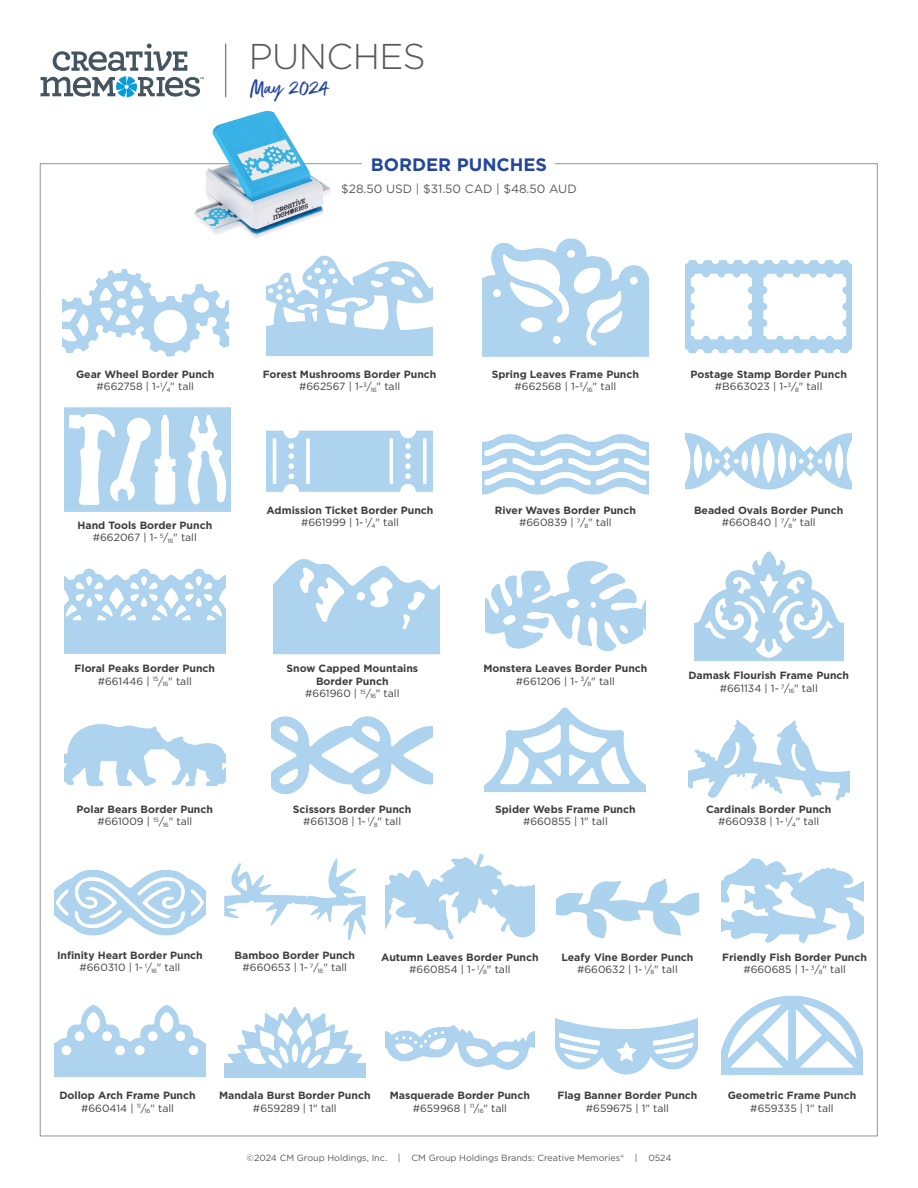
<style>
.page{position:relative;width:918px;height:1188px;background:#fff}
.page>*{position:absolute;margin:0;border:0;box-sizing:border-box;transform-origin:0 0}
.t1{font:300 35.85px "Gotham";letter-spacing:-.015em;color:#57585a}
.t2{font:24px "Better Times";color:#22469d}
.t3{font:700 18px "Gotham";color:#22469d}
.t4{font:12px "Gotham";color:#57585a}
.Paragraph_Style_2{font:700 10.5px/12.6px "Gotham";color:#3e3e3f;text-align:center}
.t5{font:9px "Gotham";color:#57585a}
.s1{font-weight:400}
</style>
<div class="page">
<hr style="left:225px;top:44px;width:1px;height:53px;background:#57585a">
<svg style="left:41px;top:44px;width:163px;height:53px"></svg>
<img style="left:64px;top:568px;width:161px;height:86px">
<img style="left:694px;top:551px;width:149px;height:110px">
<img style="left:485px;top:561px;width:161px;height:91px">
<img style="left:64px;top:724px;width:161px;height:63px">
<img style="left:485px;top:707px;width:161px;height:85px">
<img style="left:385px;top:854px;width:149px;height:86px">
<img style="left:721px;top:858px;width:143px;height:85px">
<img style="left:224px;top:1007px;width:142px;height:70px">
<img style="left:385px;top:1025px;width:150px;height:45px">
<img style="left:55px;top:869px;width:150px;height:67px">
<img style="left:55px;top:1005px;width:150px;height:72px">
<img style="left:224px;top:858px;width:141px;height:82px">
<img style="left:556px;top:878px;width:143px;height:61px">
<img style="left:688px;top:719px;width:161px;height:82px">
<img style="left:187px;top:97px;width:152px;height:141px">
<img style="left:721px;top:995px;width:142px;height:80px">
<img style="left:556px;top:1018px;width:141px;height:57px">
<img style="left:272px;top:716px;width:160px;height:78px">
<img style="left:482px;top:434px;width:166px;height:61px">
<img style="left:686px;top:433px;width:166px;height:57px">
<img style="left:267px;top:430px;width:166px;height:62px">
<img style="left:65px;top:407px;width:166px;height:105px">
<img style="left:273px;top:559px;width:166px;height:96px">
<img style="left:686px;top:260px;width:166px;height:93px">
<img style="left:482px;top:238px;width:166px;height:119px">
<img style="left:267px;top:226px;width:166px;height:130px">
<img style="left:62px;top:229px;width:166px;height:128px">
<p class="t1" style="left:249px;top:34px;width:179px">PUNCHES</p>
<p class="t2" style="left:250px;top:75px;width:80px">May 2024</p>
<p class="t3" style="left:371px;top:153px;width:178px">BORDER PUNCHES</p>
<p class="t4" style="left:341px;top:181px;width:237px">$28.50 USD | $31.50 CAD | $48.50 AUD</p>
<p class="Paragraph_Style_2" style="left:76px;top:368px;width:140px">Gear Wheel Border Punch <span class="s1">#662758 | 1-</span><sup>1</sup><span class="s1">/</span><sub>4</sub><span class="s1">" tall</span></p>
<p class="Paragraph_Style_2" style="left:263px;top:368px;width:175px">Forest Mushrooms Border Punch <span class="s1">#662567 | 1-</span><sup>3</sup><span class="s1">/</span><sub>16</sub><span class="s1">" tall</span></p>
<p class="Paragraph_Style_2" style="left:492px;top:368px;width:149px">Spring Leaves Frame Punch <span class="s1">#662568 | 1-</span><sup>3</sup><span class="s1">/</span><sub>16</sub><span class="s1">" tall</span></p>
<p class="Paragraph_Style_2" style="left:691px;top:368px;width:158px">Postage Stamp Border Punch <span class="s1">#B663023 | 1-</span><sup>3</sup><span class="s1">/</span><sub>8</sub><span class="s1">" tall</span></p>
<p class="Paragraph_Style_2" style="left:77px;top:519px;width:136px">Hand Tools Border Punch <span class="s1">#662067 | 1-</span> <sup>5</sup><span class="s1">/</span><sub>16</sub><span class="s1">" tall</span></p>
<p class="Paragraph_Style_2" style="left:267px;top:504px;width:168px">Admission Ticket Border Punch <span class="s1">#661999 | 1-</span> <sup>1</sup><span class="s1">/</span><sub>4</sub><span class="s1">" tall</span></p>
<p class="Paragraph_Style_2" style="left:495px;top:504px;width:143px">River Waves Border Punch <span class="s1">#660839 |</span> <sup>7</sup><span class="s1">/</span><sub>8</sub><span class="s1">" tall</span></p>
<p class="Paragraph_Style_2" style="left:694px;top:504px;width:151px">Beaded Ovals Border Punch <span class="s1">#660840 |</span> <sup>7</sup><span class="s1">/</span><sub>8</sub><span class="s1">" tall</span></p>
<p class="Paragraph_Style_2" style="left:75px;top:662px;width:142px">Floral Peaks Border Punch <span class="s1">#661446 |</span> <sup>15</sup><span class="s1">/</span><sub>16</sub><span class="s1">" tall</span></p>
<p class="Paragraph_Style_2" style="left:287px;top:662px;width:133px">Snow Capped Mountains<br>Border Punch<br><span class="s1">#661960 |</span> <sup>15</sup><span class="s1">/</span><sub>16</sub><span class="s1">" tall</span></p>
<p class="Paragraph_Style_2" style="left:483px;top:662px;width:166px">Monstera Leaves Border Punch <span class="s1">#661206 | 1-</span> <sup>3</sup><span class="s1">/</span><sub>8</sub><span class="s1">" tall</span></p>
<p class="Paragraph_Style_2" style="left:688px;top:669px;width:162px">Damask Flourish Frame Punch <span class="s1">#661134 | 1-</span> <sup>7</sup><span class="s1">/</span><sub>16</sub><span class="s1">" tall</span></p>
<p class="Paragraph_Style_2" style="left:77px;top:803px;width:138px">Polar Bears Border Punch <span class="s1">#661009 |</span> <sup>15</sup><span class="s1">/</span><sub>16</sub><span class="s1">" tall</span></p>
<p class="Paragraph_Style_2" style="left:293px;top:803px;width:120px">Scissors Border Punch <span class="s1">#661308 | 1-</span> <sup>1</sup><span class="s1">/</span><sub>8</sub><span class="s1">" tall</span></p>
<p class="Paragraph_Style_2" style="left:495px;top:803px;width:142px">Spider Webs Frame Punch <span class="s1">#660855 | 1" tall</span></p>
<p class="Paragraph_Style_2" style="left:706px;top:803px;width:127px">Cardinals Border Punch <span class="s1">#660938 | 1-</span> <sup>1</sup><span class="s1">/</span><sub>4</sub><span class="s1">" tall</span></p>
<p class="Paragraph_Style_2" style="left:57px;top:949px;width:147px">Infinity Heart Border Punch <span class="s1">#660310 | 1-</span> <sup>1</sup><span class="s1">/</span><sub>16</sub><span class="s1">" tall</span></p>
<p class="Paragraph_Style_2" style="left:722px;top:951px;width:146px">Friendly Fish Border Punch <span class="s1">#660685 | 1-</span> <sup>3</sup><span class="s1">/</span><sub>8</sub><span class="s1">" tall</span></p>
<p class="Paragraph_Style_2" style="left:235px;top:949px;width:122px">Bamboo Border Punch <span class="s1">#660653 | 1-</span> <sup>7</sup><span class="s1">/</span><sub>16</sub><span class="s1">" tall</span></p>
<p class="Paragraph_Style_2" style="left:561px;top:951px;width:134px">Leafy Vine Border Punch <span class="s1">#660632 | 1-</span> <sup>1</sup><span class="s1">/</span><sub>8</sub><span class="s1">" tall</span></p>
<p class="Paragraph_Style_2" style="left:381px;top:951px;width:159px">Autumn Leaves Border Punch <span class="s1">#660854 | 1-</span> <sup>1</sup><span class="s1">/</span><sub>8</sub><span class="s1">" tall</span></p>
<p class="Paragraph_Style_2" style="left:59px;top:1089px;width:138px">Dollop Arch Frame Punch <span class="s1">#660414 |</span> <sup>11</sup><span class="s1">/</span><sub>16</sub><span class="s1">" tall</span></p>
<p class="Paragraph_Style_2" style="left:219px;top:1089px;width:153px">Mandala Burst Border Punch <span class="s1">#659289 | 1" tall</span></p>
<p class="Paragraph_Style_2" style="left:390px;top:1089px;width:142px">Masquerade Border Punch <span class="s1">#659968 |</span> <sup>11</sup><span class="s1">/</span><sub>16</sub><span class="s1">" tall</span></p>
<p class="Paragraph_Style_2" style="left:558px;top:1089px;width:141px">Flag Banner Border Punch <span class="s1">#659675 | 1" tall</span></p>
<p class="t5" style="left:247px;top:1152px;width:426px">©2024 CM Group Holdings, Inc. | CM Group Holdings Brands: Creative Memories® | 0524</p>
<p class="Paragraph_Style_2" style="left:728px;top:1089px;width:130px">Geometric Frame Punch <span class="s1">#659335 | 1" tall</span></p>
</div>
